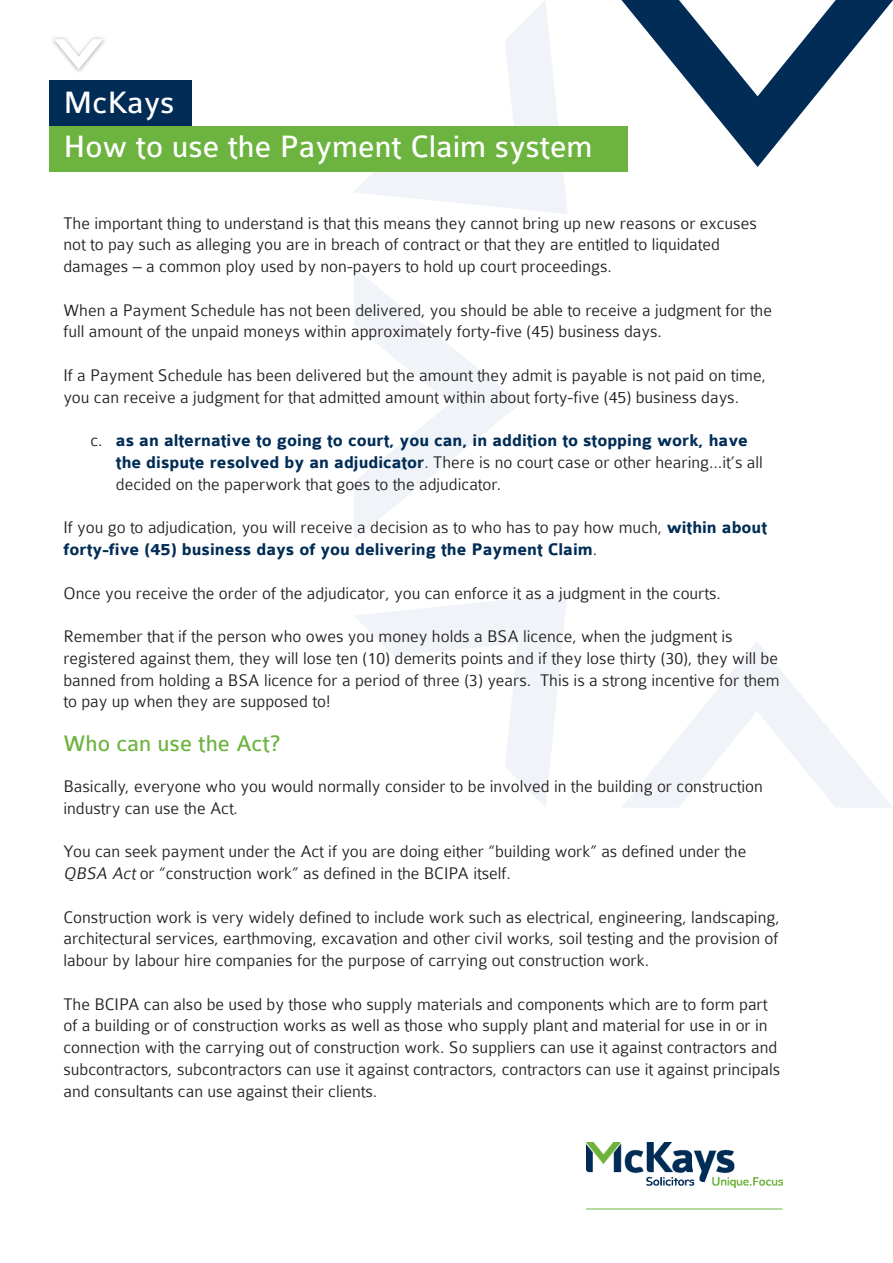
<style>
.page{position:relative;width:893px;height:1263px;background:#fff}
.page>*{position:absolute;margin:0;border:0;box-sizing:border-box;transform-origin:0 0}
.t1{font:33px "Colaborate";color:#fff}
.Heading{font:24px "Colaborate";color:#6cb43f}
.Heading-2{font:300 18px/21.8px "Colaborate";color:#231f20}
.t2{font:700 18px/21.8px "Colaborate";color:#002c55}
.s1{font-weight:300;color:#231f20}
.s2{font-weight:300}
.s3{font-weight:700;color:#002c55}
.s4{color:#002c55}
.s5{font-style:italic}
</style>
<div class="page">
<svg style="left:355px;top:594px;width:212px;height:213px"></svg>
<svg style="left:353px;top:1px;width:215px;height:213px"></svg>
<svg style="left:354px;top:268px;width:167px;height:271px"></svg>
<svg style="left:621px;top:0;width:272px;height:167px"></svg>
<svg style="left:622px;top:641px;width:270px;height:167px"></svg>
<img style="left:586px;top:1142px;width:196px;height:46px">
<hr style="left:586px;top:1208px;width:196px;height:1px;background:#6cb43f">
<div style="left:50px;top:35px;width:57px;height:39px;background:#231f20;opacity:.4"></div>
<svg style="left:54px;top:39px;width:49px;height:30px"></svg>
<div style="left:49px;top:126px;width:579px;height:45px;background:#6cb43f"></div>
<div style="left:49px;top:81px;width:142px;height:45px;background:#002c55"></div>
<p class="t1" style="left:63px;top:85px;width:112px">McKays</p>
<p class="t1" style="left:63px;top:130px;width:531px">How to use the Payment Claim system</p>
<p class="Heading-2" style="left:63px;top:212px;width:695px">The important thing to understand is that this means they cannot bring up new reasons or excuses not to pay such as alleging you are in breach of contract or that they are entitled to liquidated damages – a common ploy used by non-payers to hold up court proceedings.</p>
<p class="Heading-2" style="left:63px;top:299px;width:710px">When a Payment Schedule has not been delivered, you should be able to receive a judgment for the full amount of the unpaid moneys within approximately forty-five (45) business days.</p>
<p class="Heading-2" style="left:63px;top:364px;width:704px">If a Payment Schedule has been delivered but the amount they admit is payable is not paid on time, you can receive a judgment for that admitted amount within about forty-five (45) business days.</p>
<p class="t2" style="left:116px;top:430px;width:648px;text-indent:-26px"><span class="s1">c.</span> as an alternative to going to court, you can, in addition to stopping work, have the dispute resolved by an adjudicator<span class="s2">.</span> <span class="s1">There is no court case or other hearing…it’s all decided on the paperwork that goes to the adjudicator.</span></p>
<p class="Heading-2" style="left:63px;top:517px;width:705px">If you go to adjudication, you will receive a decision as to who has to pay how much, <span class="s3">within about forty-five (45) business days of you delivering the Payment Claim</span><span class="s4">.</span></p>
<p class="Heading-2" style="left:63px;top:582px;width:659px">Once you receive the order of the adjudicator, you can enforce it as a judgment in the courts.</p>
<p class="Heading-2" style="left:63px;top:625px;width:718px">Remember that if the person who owes you money holds a BSA licence, when the judgment is registered against them, they will lose ten (10) demerits points and if they lose thirty (30), they will be banned from holding a BSA licence for a period of three (3) years. This is a strong incentive for them to pay up when they are supposed to!</p>
<p class="Heading" style="left:63px;top:731px;width:218px">Who can use the Act?</p>
<p class="Heading-2" style="left:63px;top:775px;width:701px">Basically, everyone who you would normally consider to be involved in the building or construction industry can use the Act.</p>
<p class="Heading-2" style="left:63px;top:841px;width:684px">You can seek payment under the Act if you are doing either “building work” as defined under the<br><span class="s5">QBSA Act</span> or “construction work” as defined in the BCIPA itself.</p>
<p class="Heading-2" style="left:63px;top:906px;width:718px;text-align:justify">Construction work is very widely defined to include work such as electrical, engineering, landscaping, architectural services, earthmoving, excavation and other civil works, soil testing and the provision of labour by labour hire companies for the purpose of carrying out construction work.</p>
<p class="Heading-2" style="left:63px;top:993px;width:718px">The BCIPA can also be used by those who supply materials and components which are to form part of a building or of construction works as well as those who supply plant and material for use in or in connection with the carrying out of construction work. So suppliers can use it against contractors and subcontractors, subcontractors can use it against contractors, contractors can use it against principals and consultants can use against their clients.</p>
</div>
